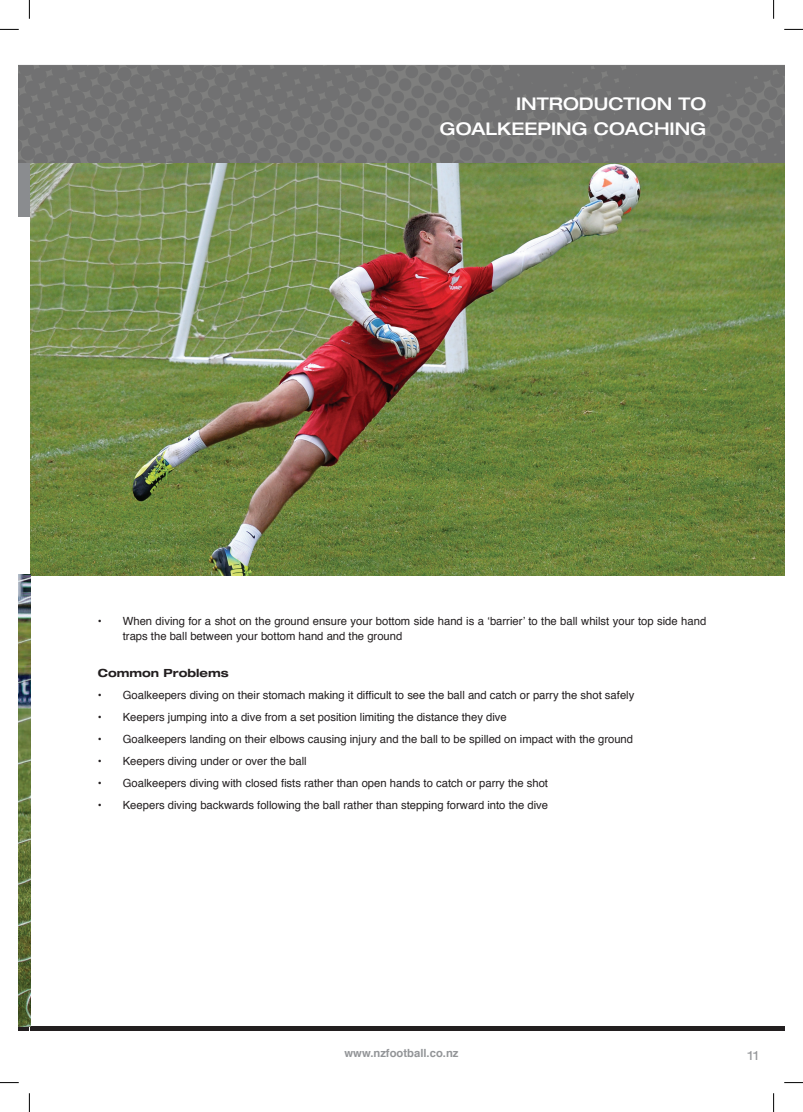
<style>
.page{position:relative;width:803px;height:1112px;background:#fff}
.page>*{position:absolute;margin:0;border:0;box-sizing:border-box;transform-origin:0 0}
.t1{font:500 expanded 17.5px/25px "Helvetica Neue";color:#fff;text-align:right}
.t2{font:expanded 12.5px "Helvetica Neue";color:#939598}
.t3{font:11.25px/15px "Helvetica";color:#231f20}
.t4{font:700 11.25px "Helvetica";color:#939598}
.t5{font:700 expanded 11.25px "Helvetica Neue";color:#231f20}
</style>
<div class="page">
<img style="left:19px;top:64px;width:765px;height:963px">
<svg style="left:19px;top:1025px;width:10px;height:5px"></svg>
<div style="left:30px;top:1025px;width:754px;height:5px;background:#231f20"></div>
<div style="left:19px;top:163px;width:20px;height:53px;background:#8a8c8f"></div>
<img style="left:30px;top:163px;width:754px;height:412px">
<img style="left:19px;top:574px;width:11px;height:451px">
<svg style="left:0;top:29px;width:19px;height:1px"></svg>
<svg style="left:784px;top:29px;width:19px;height:1px"></svg>
<svg style="left:0;top:1082px;width:19px;height:1px"></svg>
<svg style="left:784px;top:1082px;width:19px;height:1px"></svg>
<svg style="left:29px;top:0;width:1px;height:19px"></svg>
<svg style="left:29px;top:1093px;width:1px;height:18px"></svg>
<svg style="left:773px;top:0;width:1px;height:19px"></svg>
<svg style="left:773px;top:1093px;width:1px;height:18px"></svg>
<h1 class="t1" style="left:440px;top:91px;width:268px">INTRODUCTION TO<br>GOALKEEPING COACHING</h1>
<p class="t3" style="left:123px;top:613px;width:585px;text-indent:-25px">• When diving for a shot on the ground ensure your bottom side hand is a ‘barrier’ to the ball whilst your top side hand traps the ball between your bottom hand and the ground</p>
<p class="t5" style="left:98px;top:665px;width:132px">Common Problems</p>
<p class="t3" style="left:98px;top:687px;width:538px">• Goalkeepers diving on their stomach making it difficult to see the ball and catch or parry the shot safely</p>
<p class="t3" style="left:98px;top:709px;width:410px">• Keepers jumping into a dive from a set position limiting the distance they dive</p>
<p class="t3" style="left:98px;top:731px;width:537px">• Goalkeepers landing on their elbows causing injury and the ball to be spilled on impact with the ground</p>
<p class="t3" style="left:98px;top:753px;width:210px">• Keepers diving under or over the ball</p>
<p class="t3" style="left:98px;top:776px;width:452px">• Goalkeepers diving with closed fists rather than open hands to catch or parry the shot</p>
<p class="t3" style="left:98px;top:798px;width:452px">• Keepers diving backwards following the ball rather than stepping forward into the dive</p>
<p class="t4" style="left:344px;top:1043px;width:115px">www.nzfootball.co.nz</p>
<p class="t2" style="left:748px;top:1047px;width:13px">11</p>
</div>
